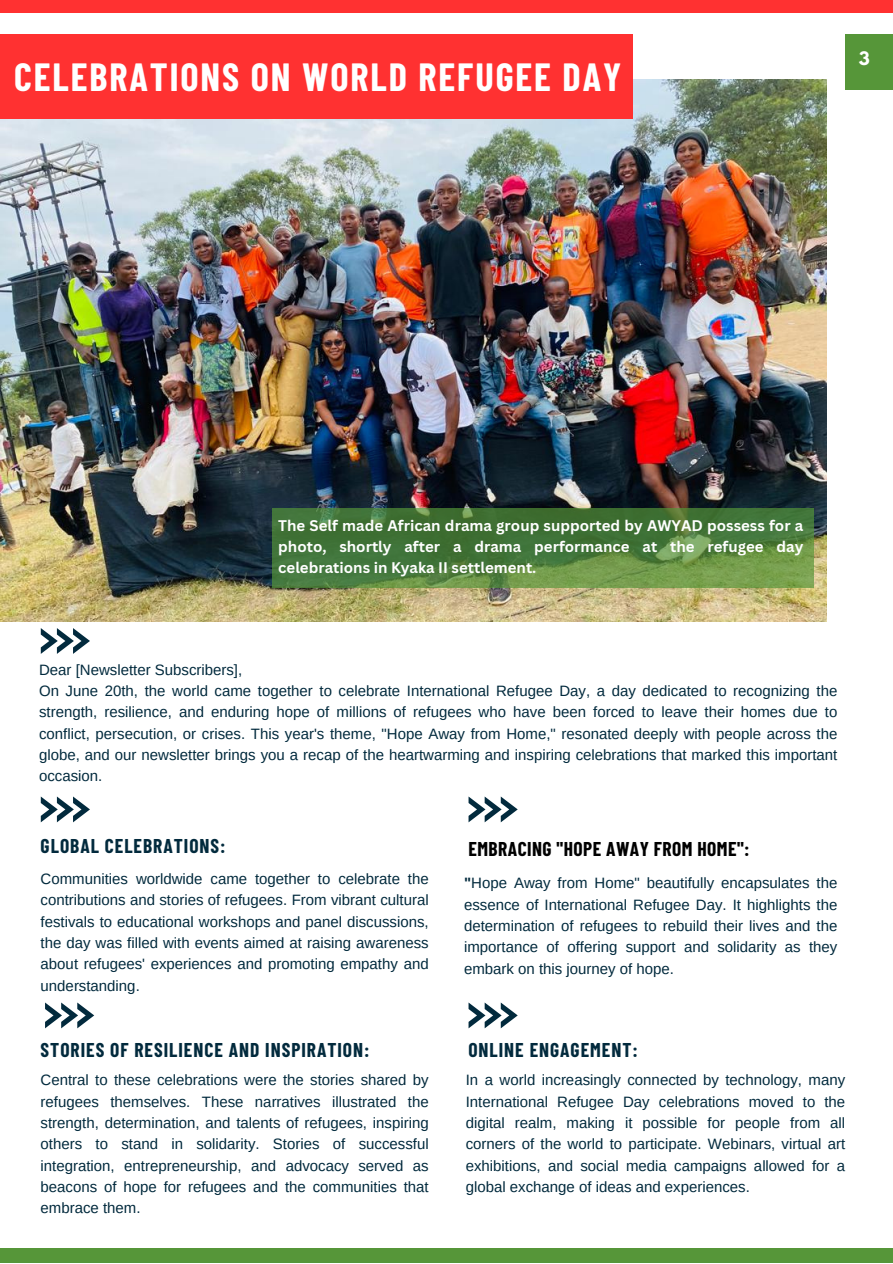
<style>
.page{position:relative;width:893px;height:1264px;background:#fff}
.page>*{position:absolute;margin:0;border:0;box-sizing:border-box;transform-origin:0 0}
.t1{font:700 38.4px "Barlow Condensed";letter-spacing:.05em;color:#fff}
.t2{font:700 19.5px "Barlow Condensed";letter-spacing:.05em;color:#022a3d}
.t3{font:700 19.5px "Barlow Condensed";letter-spacing:.025em;color:#000}
.t4{font:700 16.5px "League Spartan";color:#fff}
.t5{font:15px/21.3px "Arimo";color:#022a3d;text-align:justify}
.t6{font:700 15px/20.9px "Canva Sans";color:#fff;text-align:justify}
.s1{font-weight:700}
</style>
<div class="page">
<div style="left:0;top:0;width:892px;height:12px;background:#ff3131"></div>
<div style="left:0;top:1248px;width:892px;height:14px;background:#569639"></div>
<svg style="left:41px;top:796px;width:49px;height:26px"></svg>
<svg style="left:41px;top:628px;width:49px;height:26px"></svg>
<div style="left:845px;top:34px;width:47px;height:55px;background:#569639"></div>
<svg style="left:468px;top:1002px;width:49px;height:26px"></svg>
<svg style="left:45px;top:1002px;width:49px;height:26px"></svg>
<svg style="left:468px;top:796px;width:49px;height:26px"></svg>
<img style="left:0;top:79px;width:826px;height:542px">
<div style="left:0;top:34px;width:632px;height:84px;background:#ff3131"></div>
<svg style="left:272px;top:508px;width:541px;height:80px;background:#507f3d"></svg>
<p class="t1" style="left:14px;top:52px;width:609px">CELEBRATIONS ON WORLD REFUGEE DAY</p>
<p class="t4" style="left:858px;top:51px;width:12px">3</p>
<p class="t6" style="left:278px;top:515px;width:526px">The Self made African drama group supported by AWYAD possess for a photo, shortly after a drama performance at the refugee day celebrations in Kyaka II settlement.</p>
<p class="t5" style="left:39px;top:658px;width:205px">Dear [Newsletter Subscribers],</p>
<p class="t5" style="left:39px;top:680px;width:799px">On June 20th, the world came together to celebrate International Refugee Day, a day dedicated to recognizing the strength, resilience, and enduring hope of millions of refugees who have been forced to leave their homes due to conflict, persecution, or crises. This year's theme, "Hope Away from Home," resonated deeply with people across the globe, and our newsletter brings you a recap of the heartwarming and inspiring celebrations that marked this important occasion.</p>
<p class="t2" style="left:41px;top:833px;width:186px">GLOBAL CELEBRATIONS:</p>
<p class="t3" style="left:468px;top:836px;width:283px">EMBRACING "HOPE AWAY FROM HOME":</p>
<p class="t5" style="left:464px;top:872px;width:375px"><span class="s1">"</span>Hope Away from Home" beautifully encapsulates the essence of International Refugee Day. It highlights the determination of refugees to rebuild their lives and the importance of offering support and solidarity as they embark on this journey of hope.</p>
<p class="t5" style="left:41px;top:868px;width:389px">Communities worldwide came together to celebrate the contributions and stories of refugees. From vibrant cultural festivals to educational workshops and panel discussions, the day was filled with events aimed at raising awareness about refugees' experiences and promoting empathy and understanding.</p>
<p class="t2" style="left:41px;top:1037px;width:330px">STORIES OF RESILIENCE AND INSPIRATION:</p>
<p class="t5" style="left:41px;top:1069px;width:389px">Central to these celebrations were the stories shared by refugees themselves. These narratives illustrated the strength, determination, and talents of refugees, inspiring others to stand in solidarity. Stories of successful integration, entrepreneurship, and advocacy served as beacons of hope for refugees and the communities that embrace them.</p>
<p class="t2" style="left:468px;top:1037px;width:171px">ONLINE ENGAGEMENT:</p>
<p class="t5" style="left:465px;top:1069px;width:381px">In a world increasingly connected by technology, many International Refugee Day celebrations moved to the digital realm, making it possible for people from all corners of the world to participate. Webinars, virtual art exhibitions, and social media campaigns allowed for a global exchange of ideas and experiences.</p>
</div>
